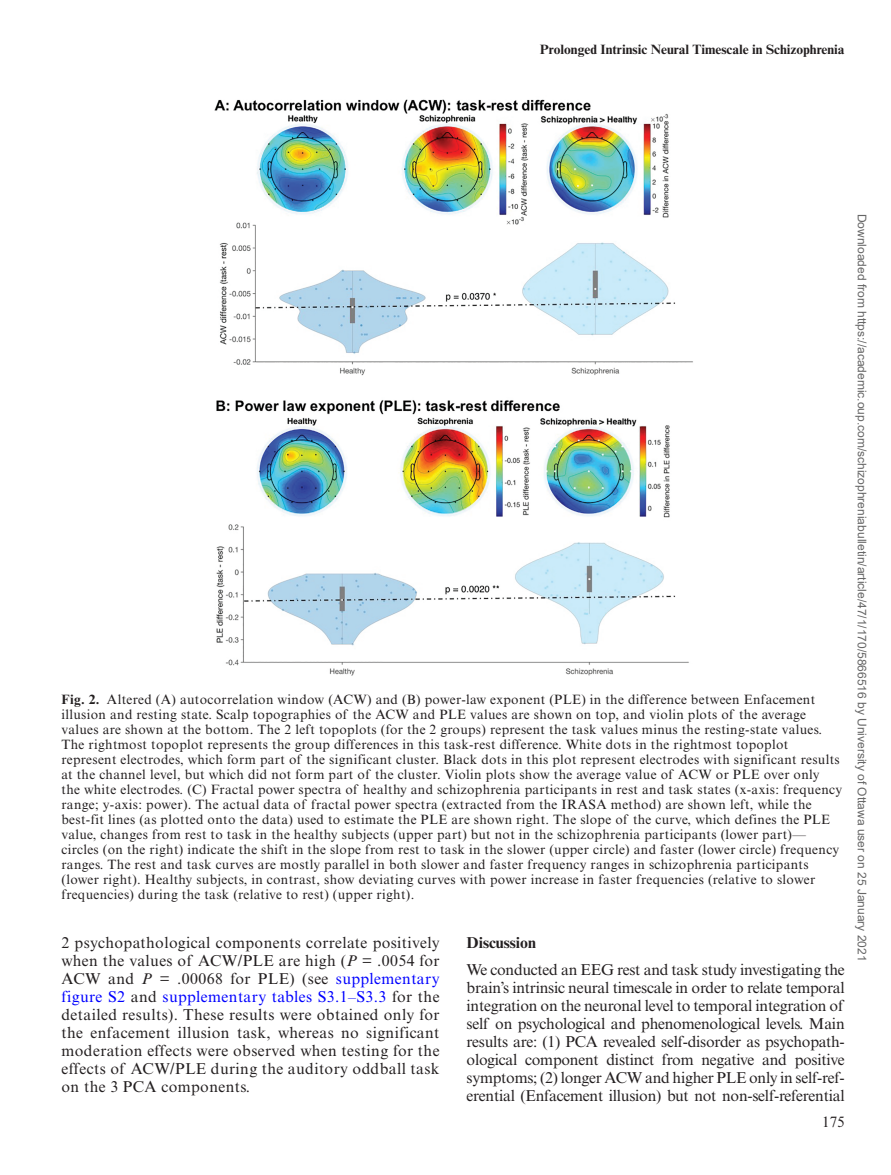
<style>
.page{position:relative;width:891px;height:1175px;background:#fff}
.page>*{position:absolute;margin:0;border:0;box-sizing:border-box;transform-origin:0 0}
.t1{font:15.75px/18px "Times New Roman MT Std";color:#231f20;text-align:justify}
.t2{font:700 15.75px "Times New Roman MT Std";color:#231f20}
.t3{font:15px "Times New Roman MT Std";color:#231f20}
.t4{font:13.5px/15px "Times New Roman MT Std";letter-spacing:.025em;color:#231f20}
.t5{font:700 13.5px "Times New Roman MT Std";color:#231f20}
.t6{font:12px "Arial";color:#666}
.s1{font-weight:700}
.s2{font-style:italic}
.s3{color:#00f}
</style>
<div class="page">
<img style="left:214px;top:99px;width:479px;height:577px">
<p class="t5" style="left:540px;top:41px;width:306px">Prolonged Intrinsic Neural Timescale in Schizophrenia</p>
<p class="t4" style="left:62px;top:692px;width:782px"><span class="s1">Fig. 2.</span> Altered (A) autocorrelation window (ACW) and (B) power-law exponent (PLE) in the difference between Enfacement illusion and resting state. Scalp topographies of the ACW and PLE values are shown on top, and violin plots of the average values are shown at the bottom. The 2 left topoplots (for the 2 groups) represent the task values minus the resting-state values.<br>The rightmost topoplot represents the group differences in this task-rest difference. White dots in the rightmost topoplot represent electrodes, which form part of the significant cluster. Black dots in this plot represent electrodes with significant results at the channel level, but which did not form part of the cluster. Violin plots show the average value of ACW or PLE over only<br>the white electrodes. (C) Fractal power spectra of healthy and schizophrenia participants in rest and task states (x-axis: frequency range; y-axis: power). The actual data of fractal power spectra (extracted from the IRASA method) are shown left, while the best-fit lines (as plotted onto the data) used to estimate the PLE are shown right. The slope of the curve, which defines the PLE value, changes from rest to task in the healthy subjects (upper part) but not in the schizophrenia participants (lower part)— circles (on the right) indicate the shift in the slope from rest to task in the slower (upper circle) and faster (lower circle) frequency ranges. The rest and task curves are mostly parallel in both slower and faster frequency ranges in schizophrenia participants (lower right). Healthy subjects, in contrast, show deviating curves with power increase in faster frequencies (relative to slower frequencies) during the task (relative to rest) (upper right).</p>
<p class="t1" style="left:62px;top:933px;width:380px">2 psychopathological components correlate positively when the values of ACW/PLE are high (<span class="s2">P</span> = .0054 for ACW and <span class="s2">P</span> = .00068 for PLE) (see <span class="s3">supplementary figure S2</span> and <span class="s3">supplementary tables S3.1–S3.3</span> for the detailed results). These results were obtained only for the enfacement illusion task, whereas no significant moderation effects were observed when testing for the effects of ACW/PLE during the auditory oddball task on the 3 PCA components.</p>
<p class="t2" style="left:466px;top:932px;width:71px">Discussion</p>
<p class="t1" style="left:466px;top:960px;width:380px">We conducted an EEG rest and task study investigating the brain’s intrinsic neural timescale in order to relate temporal integration on the neuronal level to temporal integration of self on psychological and phenomenological levels. Main results are: (1) PCA revealed self-disorder as psychopath&shy;ological component distinct from negative and positive symptoms; (2) longer ACW and higher PLE only in self-ref&shy;erential (Enfacement illusion) but not non-self-referential</p>
<p class="t3" style="left:822px;top:1113px;width:24px">175</p>
<p class="t6" style="left:866px;top:214px;width:749px;rotate:90deg">Downloaded from https://academic.oup.com/schizophreniabulletin/article/47/1/170/5866516 by University of Ottawa user on 25 January 2021</p>
</div>
